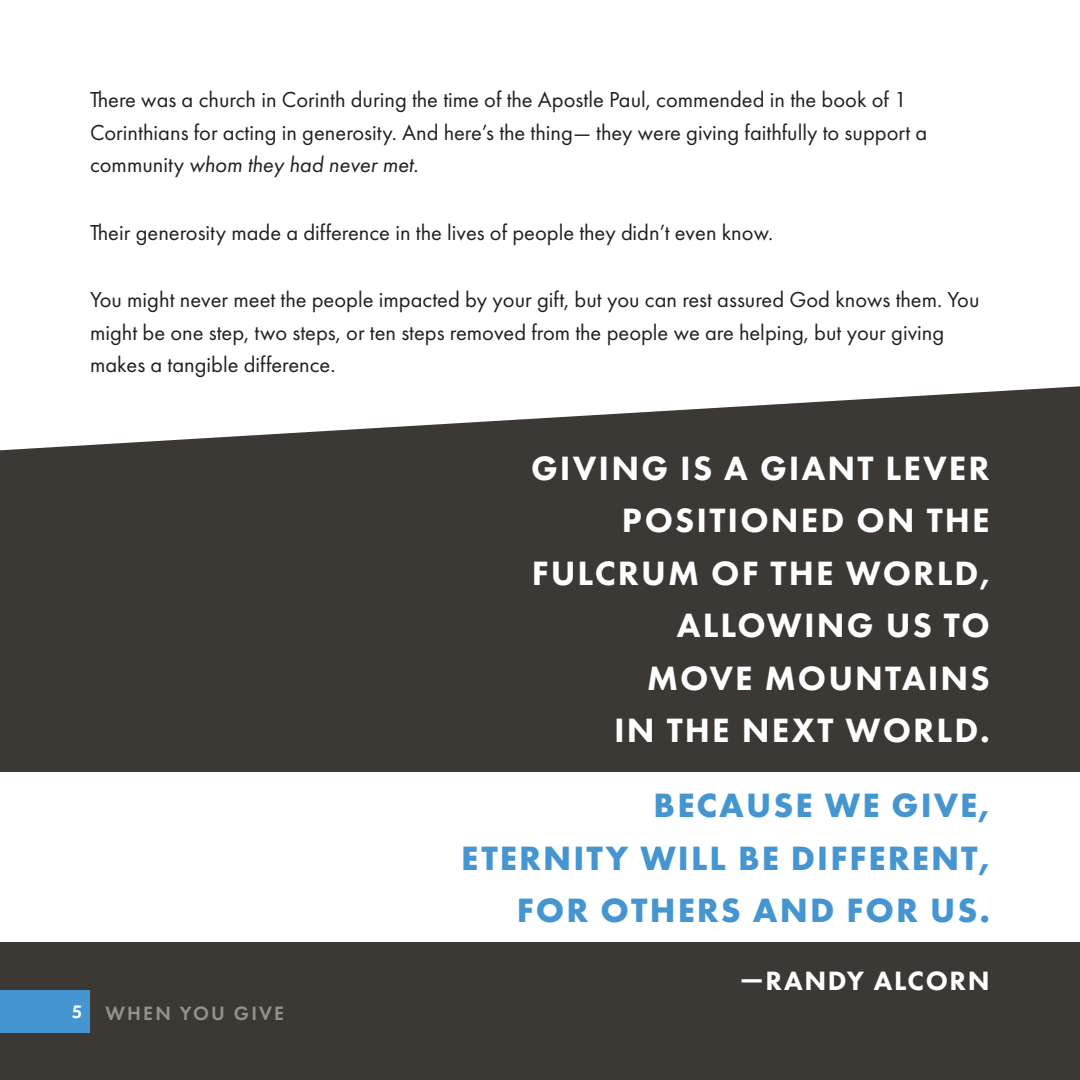
<style>
.page{position:relative;width:1080px;height:1080px;background:#fff}
.page>*{position:absolute;margin:0;border:0;box-sizing:border-box;transform-origin:0 0}
.t1{font:800 35px/52.5px "Futura PT";letter-spacing:.06em;color:#fff;text-align:right}
.t2{font:700 35px/52.5px "Futura PT";letter-spacing:.06em;color:#4595d0;text-align:right}
.t3{font:800 27.5px "Futura PT";letter-spacing:.06em;color:#fff}
.Body{font:22.5px/32.5px "Futura PT";color:#231f20}
.t4{font:600 20px "Futura PT";letter-spacing:.11em;color:#94928f}
.s1{font-style:italic}
.s2{font-family:"Effra";font-weight:500;color:#fff}
</style>
<div class="page">
<div style="left:0;top:386px;width:1080px;height:694px;background:#3c3834"></div>
<div style="left:0;top:772px;width:1080px;height:170px;background:#fff"></div>
<div style="left:0;top:990px;width:90px;height:42px;background:#4595d0"></div>
<p class="Body" style="left:90px;top:83px;width:839px">There was a church in Corinth during the time of the Apostle Paul, commended in the book of 1<br>Corinthians for acting in generosity. And here’s the thing— they were giving faithfully to support a community <span class="s1">whom they had never met</span>.</p>
<p class="Body" style="left:90px;top:216px;width:685px">Their generosity made a difference in the lives of people they didn’t even know.</p>
<p class="Body" style="left:90px;top:284px;width:891px">You might never meet the people impacted by your gift, but you can rest assured God knows them. You might be one step, two steps, or ten steps removed from the people we are helping, but your giving makes a tangible difference.</p>
<p class="t1" style="left:531px;top:441px;width:460px">GIVING IS A GIANT LEVER<br>POSITIONED ON THE<br>FULCRUM OF THE WORLD,<br>ALLOWING US TO<br>MOVE MOUNTAINS<br>IN THE NEXT WORLD.</p>
<p class="t2" style="left:461px;top:779px;width:530px">BECAUSE WE GIVE,<br>ETERNITY WILL BE DIFFERENT,<br>FOR OTHERS AND FOR US.</p>
<p class="t4" style="left:72px;top:1001px;width:214px"><span class="s2">5</span> WHEN YOU GIVE</p>
<p class="t3" style="left:740px;top:963px;width:251px">—RANDY ALCORN</p>
</div>
